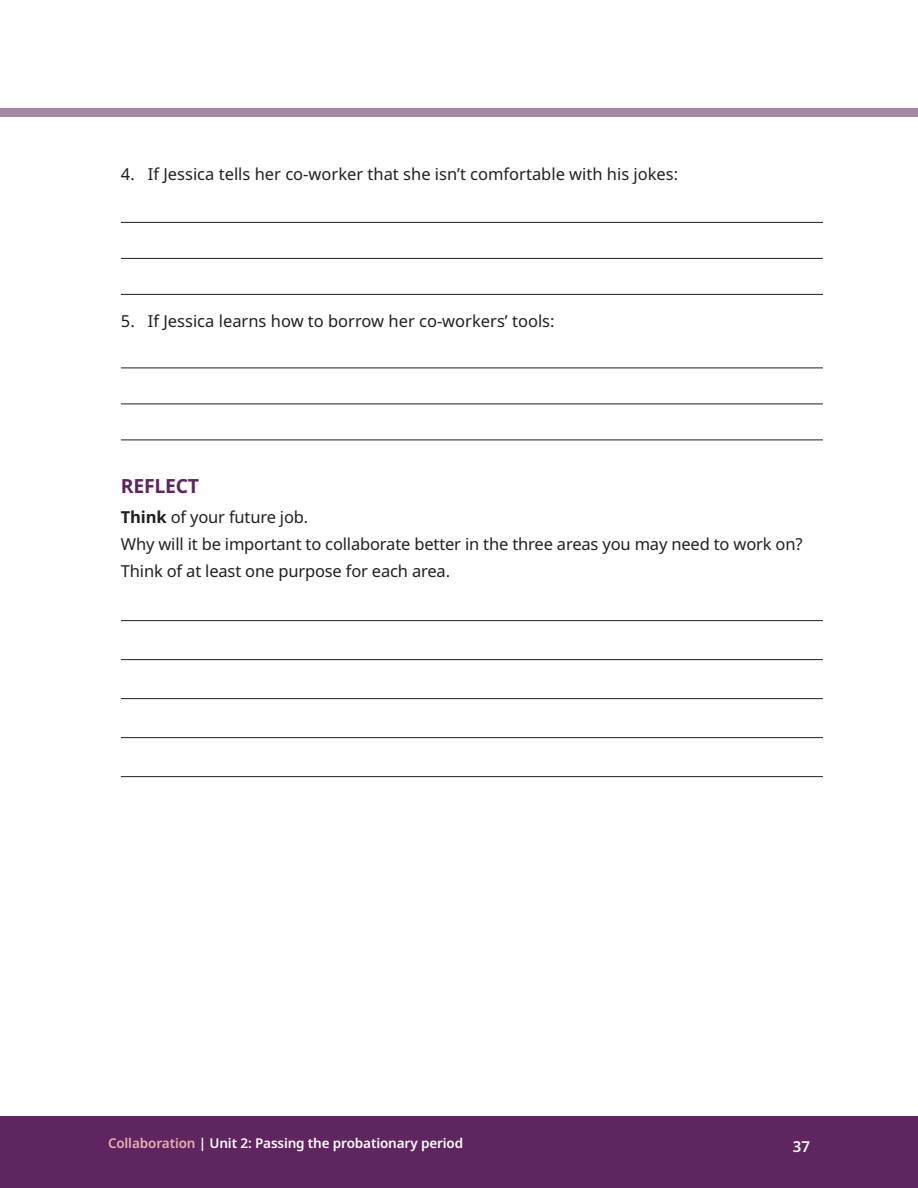
<style>
.page{position:relative;width:918px;height:1188px;background:#fff}
.page>*{position:absolute;margin:0;border:0;box-sizing:border-box;transform-origin:0 0}
.t1{font:700 19.5px "Noto Sans";letter-spacing:-.015em;color:#5f255e}
.t2{font:16.5px "Noto Sans";letter-spacing:-.01em;color:#231f20}
.t3{font:600 15px "Noto Sans";color:#fff}
.t4{font:600 13.5px "Noto Sans";letter-spacing:-.01em;color:#fff}
.s1{font-weight:700}
.s2{color:#e9b0b0}
</style>
<div class="page">
<div style="left:0;top:108px;width:918px;height:9px;background:#a589a3"></div>
<div style="left:0;top:1116px;width:918px;height:72px;background:#5f255e"></div>
<hr style="left:121px;top:222px;width:702px;height:1px;background:#231f20">
<hr style="left:121px;top:258px;width:702px;height:1px;background:#231f20">
<hr style="left:121px;top:294px;width:702px;height:1px;background:#231f20">
<hr style="left:121px;top:368px;width:702px;height:1px;background:#231f20">
<hr style="left:121px;top:404px;width:702px;height:1px;background:#231f20">
<hr style="left:121px;top:440px;width:702px;height:1px;background:#231f20">
<hr style="left:121px;top:620px;width:702px;height:1px;background:#231f20">
<hr style="left:121px;top:659px;width:702px;height:1px;background:#231f20">
<hr style="left:121px;top:698px;width:702px;height:1px;background:#231f20">
<hr style="left:121px;top:737px;width:702px;height:1px;background:#231f20">
<hr style="left:121px;top:776px;width:702px;height:1px;background:#231f20">
<p class="t2" style="left:121px;top:167px;width:559px">4. If Jessica tells her co-worker that she isn’t comfortable with his jokes:</p>
<p class="t2" style="left:121px;top:314px;width:435px">5. If Jessica learns how to borrow her co-workers’ tools:</p>
<p class="t1" style="left:121px;top:478px;width:80px">REFLECT</p>
<p class="t2" style="left:121px;top:511px;width:189px"><span class="s1">Think</span> of your future job.</p>
<p class="t2" style="left:121px;top:538px;width:683px">Why will it be important to collaborate better in the three areas you may need to work on?</p>
<p class="t2" style="left:121px;top:565px;width:331px">Think of at least one purpose for each area.</p>
<p class="t4" style="left:108px;top:1138px;width:357px"><span class="s2">Collaboration</span> | Unit 2: Passing the probationary period</p>
<p class="t3" style="left:793px;top:1140px;width:19px">37</p>
</div>
